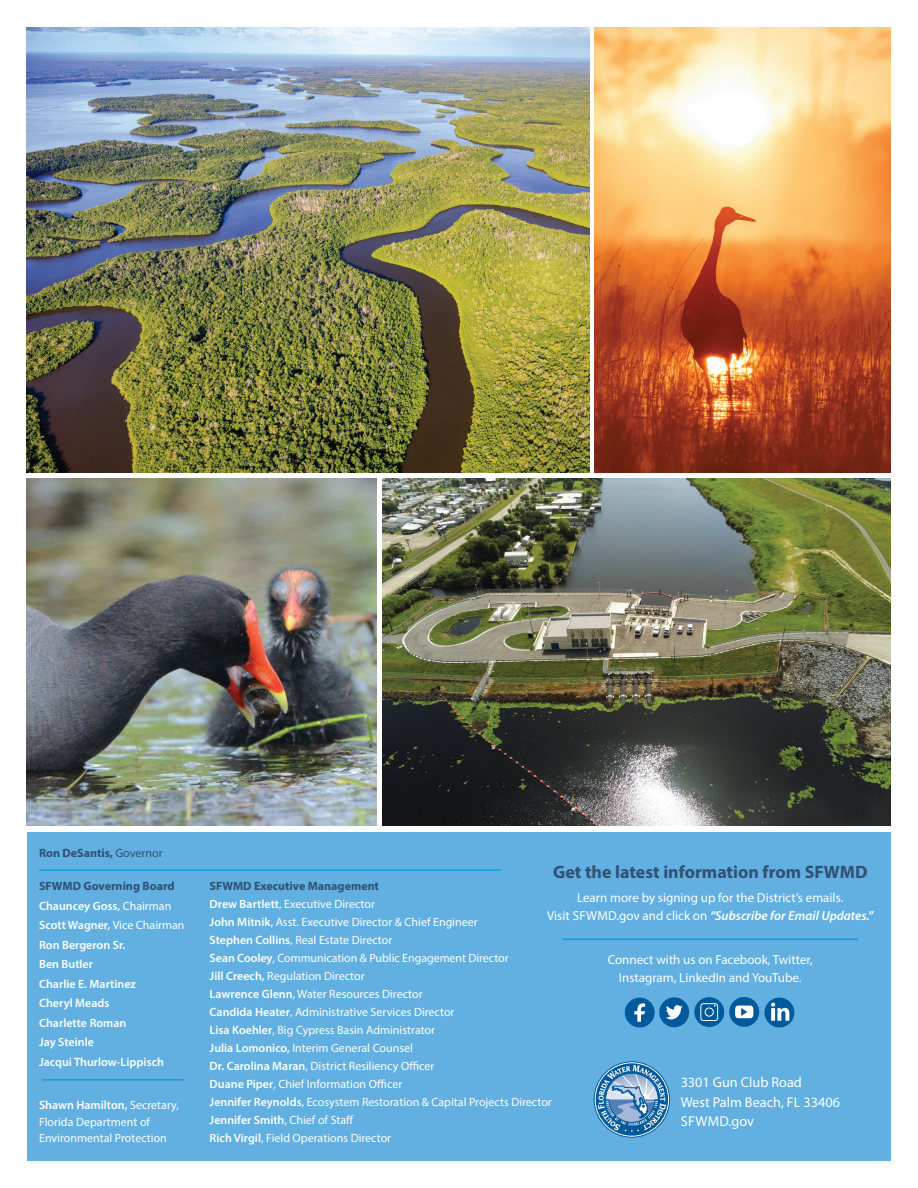
<style>
.page{position:relative;width:918px;height:1188px;background:#fff}
.page>*{position:absolute;margin:0;border:0;box-sizing:border-box;transform-origin:0 0}
.t1{font:700 18px "Myriad Pro";color:#315072}
.t2{font:14.25px/19.5px "Myriad Pro";color:#fff}
.t3{font:13.05px/18px "Myriad Pro";color:#fff;text-align:center}
.t4{font:12px/18px "Myriad Pro";color:#fff}
.t5{font:600 12px/19.5px "Myriad Pro";color:#fff}
.t6{font:700 12px "Myriad Pro";color:#315072}
.s1{font-weight:400}
.s2{font-weight:700;color:#315072}
.s3{font-weight:600}
.s4{font-weight:600;font-style:italic}
</style>
<div class="page">
<div style="left:27px;top:833px;width:864px;height:328px;background:#61b0e1"></div>
<div style="left:596px;top:1063px;width:72px;height:73px;border:10px solid #00599b;border-radius:50%"></div>
<svg style="left:598px;top:1065px;width:68px;height:67px"></svg>
<svg style="left:625px;top:998px;width:30px;height:29px"></svg>
<svg style="left:729px;top:997px;width:30px;height:30px"></svg>
<div style="left:735px;top:1006px;width:18px;height:12px;background:#fff;border-radius:3px"></div>
<svg style="left:741px;top:1008px;width:6px;height:8px"></svg>
<div style="left:694px;top:997px;width:30px;height:30px;background:#00599b;border-radius:50%"></div>
<svg style="left:700px;top:1003px;width:18px;height:18px"></svg>
<div style="left:659px;top:997px;width:30px;height:30px;background:#00599b;border-radius:50%"></div>
<svg style="left:666px;top:1005px;width:16px;height:15px"></svg>
<svg style="left:764px;top:998px;width:30px;height:29px"></svg>
<hr style="left:563px;top:938px;width:295px;height:2px;background:#0c9fdc">
<hr style="left:39px;top:869px;width:462px;height:2px;background:#0c9fdc">
<hr style="left:42px;top:1079px;width:142px;height:2px;background:#0c9fdc">
<img style="left:27px;top:479px;width:350px;height:346px">
<img style="left:595px;top:27px;width:296px;height:445px">
<img style="left:27px;top:27px;width:563px;height:445px">
<img style="left:382px;top:479px;width:509px;height:346px">
<p class="t6" style="left:39px;top:846px;width:125px">Ron DeSantis, <span class="s1">Governor</span></p>
<p class="t5" style="left:39px;top:876px;width:147px"><span class="s2">SFWMD Governing Board<br></span>Chauncey Goss, <span class="s1">Chairman<br></span>Scott Wagner, <span class="s1">Vice Chairman<br></span>Ron Bergeron Sr.<br>Ben Butler<br>Charlie E. Martinez<br>Cheryl Meads<br>Charlette Roman<br>Jay Steinle<br>Jacqui Thurlow-Lippisch</p>
<p class="t4" style="left:39px;top:1097px;width:141px;line-height:16.5px"><span class="s3">Shawn Hamilton,</span> Secretary,<br>Florida Department of<br>Environmental Protection</p>
<h1 class="t1" style="left:553px;top:860px;width:316px">Get the latest information from SFWMD</h1>
<p class="t3" style="left:547px;top:889px;width:328px">Learn more by signing up for the District’s emails.<br>Visit SFWMD.gov and click on <span class="s4">“Subscribe for Email Updates.”</span></p>
<p class="t3" style="left:608px;top:950px;width:207px">Connect with us on Facebook, Twitter,<br>Instagram, LinkedIn and YouTube.</p>
<p class="t4" style="left:210px;top:877px;width:344px"><span class="s2">SFWMD Executive Management<br></span><span class="s3">Drew Bartlett</span>, Executive Director<br><span class="s3">John Mitnik</span>, Asst. Executive Director &amp; Chief Engineer<br><span class="s3">Stephen Collins</span>, Real Estate Director<br><span class="s3">Sean Cooley</span>, Communication &amp; Public Engagement Director<br><span class="s3">Jill Creech,</span> Regulation Director<br><span class="s3">Lawrence Glenn</span>, Water Resources Director<br><span class="s3">Candida Heater</span>, Administrative Services Director<br><span class="s3">Lisa Koehler</span>, Big Cypress Basin Administrator<br><span class="s3">Julia Lomonico,</span> Interim General Counsel<br><span class="s3">Dr. Carolina Maran</span>, District Resiliency Officer<br><span class="s3">Duane Piper</span>, Chief Information Officer<br><span class="s3">Jennifer Reynolds</span>, Ecosystem Restoration &amp; Capital Projects Director <span class="s3">Jennifer Smith</span>, Chief of Staff<br><span class="s3">Rich Virgil</span>, Field Operations Director</p>
<p class="t2" style="left:681px;top:1072px;width:161px">3301 Gun Club Road<br>West Palm Beach, FL 33406<br>SFWMD.gov</p>
</div>
